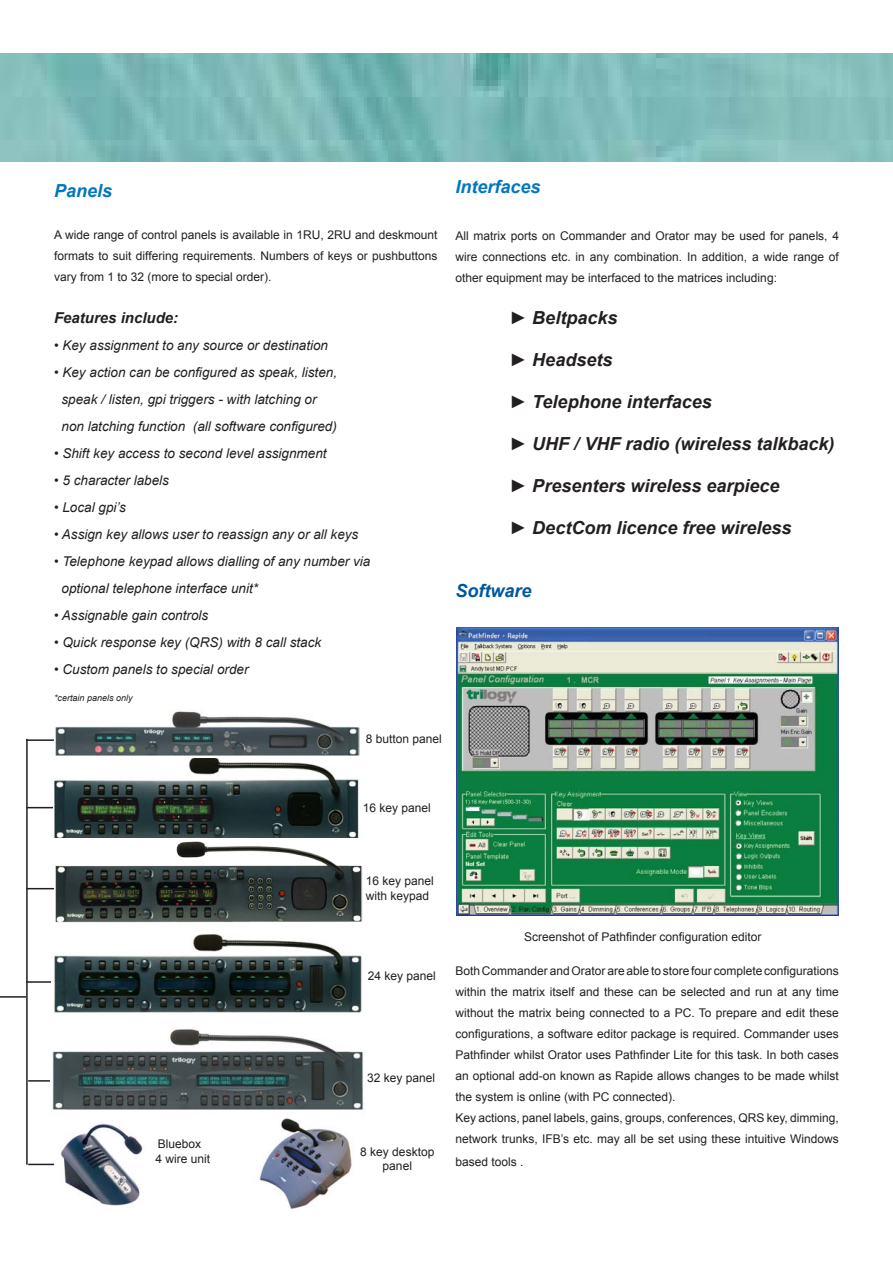
<style>
.page{position:relative;width:893px;height:1263px;background:#fff}
.page>*{position:absolute;margin:0;border:0;box-sizing:border-box;transform-origin:0 0}
.t1{font:italic 700 18px "Arial";color:#231f20}
.t2{font:italic 700 18px "Arial";color:#0376bd}
.t3{font:italic 700 18px "Arial";color:#01579d}
.t4{font:italic 700 15px "Arial";color:#231f20}
.t5{font:italic 13.5px/27px "Arial";color:#231f20}
.t6{font:12px/21px "Arial";color:#231f20}
.t7{font:italic 9px "Arial";color:#231f20}
</style>
<div class="page">
<img style="left:0;top:54px;width:893px;height:107px">
<img style="left:456px;top:628px;width:383px;height:287px">
<img style="left:258px;top:1118px;width:94px;height:91px">
<hr style="left:0;top:996px;width:26px;height:2px;background:#231f20">
<hr style="left:26px;top:739px;width:2px;height:426px;background:#231f20">
<svg style="left:28px;top:807px;width:25px;height:1px"></svg>
<svg style="left:28px;top:888px;width:26px;height:1px"></svg>
<hr style="left:26px;top:981px;width:28px;height:2px;background:#231f20">
<hr style="left:28px;top:1164px;width:37px;height:1px;background:#231f20">
<hr style="left:28px;top:1080px;width:29px;height:2px;background:#231f20">
<img style="left:54px;top:758px;width:305px;height:80px">
<img style="left:52px;top:934px;width:310px;height:79px">
<img style="left:54px;top:711px;width:306px;height:45px">
<img style="left:55px;top:841px;width:307px;height:82px">
<hr style="left:26px;top:739px;width:28px;height:2px;background:#231f20">
<img style="left:50px;top:1029px;width:316px;height:81px">
<img style="left:54px;top:1123px;width:89px;height:83px">
<h1 class="t2" style="left:54px;top:179px;width:60px">Panels</h1>
<p class="t6" style="left:54px;top:225px;width:385px;text-align:justify">A wide range of control panels is available in 1RU, 2RU and deskmount formats to suit differing requirements. Numbers of keys or pushbuttons vary from 1 to 32 (more to special order).</p>
<p class="t4" style="left:54px;top:308px;width:126px">Features include:</p>
<p class="t5" style="left:54px;top:332px;width:276px">• Key assignment to any source or destination</p>
<p class="t5" style="left:62px;top:359px;width:277px;text-indent:-8px">• Key action can be configured as speak, listen, speak / listen, gpi triggers - with latching or non latching function (all software configured)</p>
<p class="t5" style="left:54px;top:440px;width:274px">• Shift key access to second level assignment</p>
<p class="t5" style="left:54px;top:467px;width:117px">• 5 character labels</p>
<p class="t5" style="left:54px;top:494px;width:74px">• Local gpi’s</p>
<p class="t5" style="left:54px;top:521px;width:306px">• Assign key allows user to reassign any or all keys</p>
<p class="t5" style="left:62px;top:548px;width:310px;text-indent:-8px">• Telephone keypad allows dialling of any number via optional telephone interface unit*</p>
<p class="t5" style="left:54px;top:602px;width:156px">• Assignable gain controls</p>
<p class="t5" style="left:54px;top:629px;width:269px">• Quick response key (QRS) with 8 call stack</p>
<p class="t5" style="left:54px;top:656px;width:196px">• Custom panels to special order</p>
<p class="t7" style="left:54px;top:692px;width:80px">*certain panels only</p>
<p class="t6" style="left:366px;top:729px;width:77px">8 button panel</p>
<h1 class="t2" style="left:455px;top:175px;width:87px">Interfaces</h1>
<p class="t6" style="left:455px;top:225px;width:385px;text-align:justify">All matrix ports on Commander and Orator may be used for panels, 4 wire connections etc. in any combination. In addition, a wide range of other equipment may be interfaced to the matrices including:</p>
<h1 class="t1" style="left:509px;top:306px;width:109px">► Beltpacks</h1>
<h1 class="t1" style="left:509px;top:348px;width:104px">► Headsets</h1>
<h1 class="t1" style="left:509px;top:390px;width:204px">► Telephone interfaces</h1>
<h1 class="t1" style="left:509px;top:432px;width:326px">► UHF / VHF radio (wireless talkback)</h1>
<h1 class="t1" style="left:509px;top:474px;width:271px">► Presenters wireless earpiece</h1>
<h1 class="t1" style="left:509px;top:516px;width:283px">► DectCom licence free wireless</h1>
<h1 class="t3" style="left:455px;top:579px;width:78px">Software</h1>
<p class="t6" style="left:363px;top:798px;width:70px">16 key panel</p>
<p class="t6" style="left:155px;top:1137px;width:56px;line-height:14.4px">Bluebox<br>4 wire unit</p>
<p class="t6" style="left:366px;top:874px;width:70px;line-height:14.4px">16 key panel with keypad</p>
<p class="t6" style="left:368px;top:965px;width:70px">24 key panel</p>
<p class="t6" style="left:367px;top:1067px;width:70px">32 key panel</p>
<p class="t6" style="left:360px;top:1144px;width:76px;line-height:14.4px;text-align:center">8 key desktop panel</p>
<p class="t6" style="left:524px;top:927px;width:239px">Screenshot of Pathfinder configuration editor</p>
<p class="t6" style="left:455px;top:960px;width:385px">Both Commander and Orator are able to store four complete configurations within the matrix itself and these can be selected and run at any time without the matrix being connected to a PC. To prepare and edit these configurations, a software editor package is required. Commander uses Pathfinder whilst Orator uses Pathfinder Lite for this task. In both cases an optional add-on known as Rapide allows changes to be made whilst the system is online (with PC connected).<br>Key actions, panel labels, gains, groups, conferences, QRS key, dimming, network trunks, IFB’s etc. may all be set using these intuitive Windows</p>
<p class="t6" style="left:455px;top:1151px;width:70px">based tools .</p>
</div>
